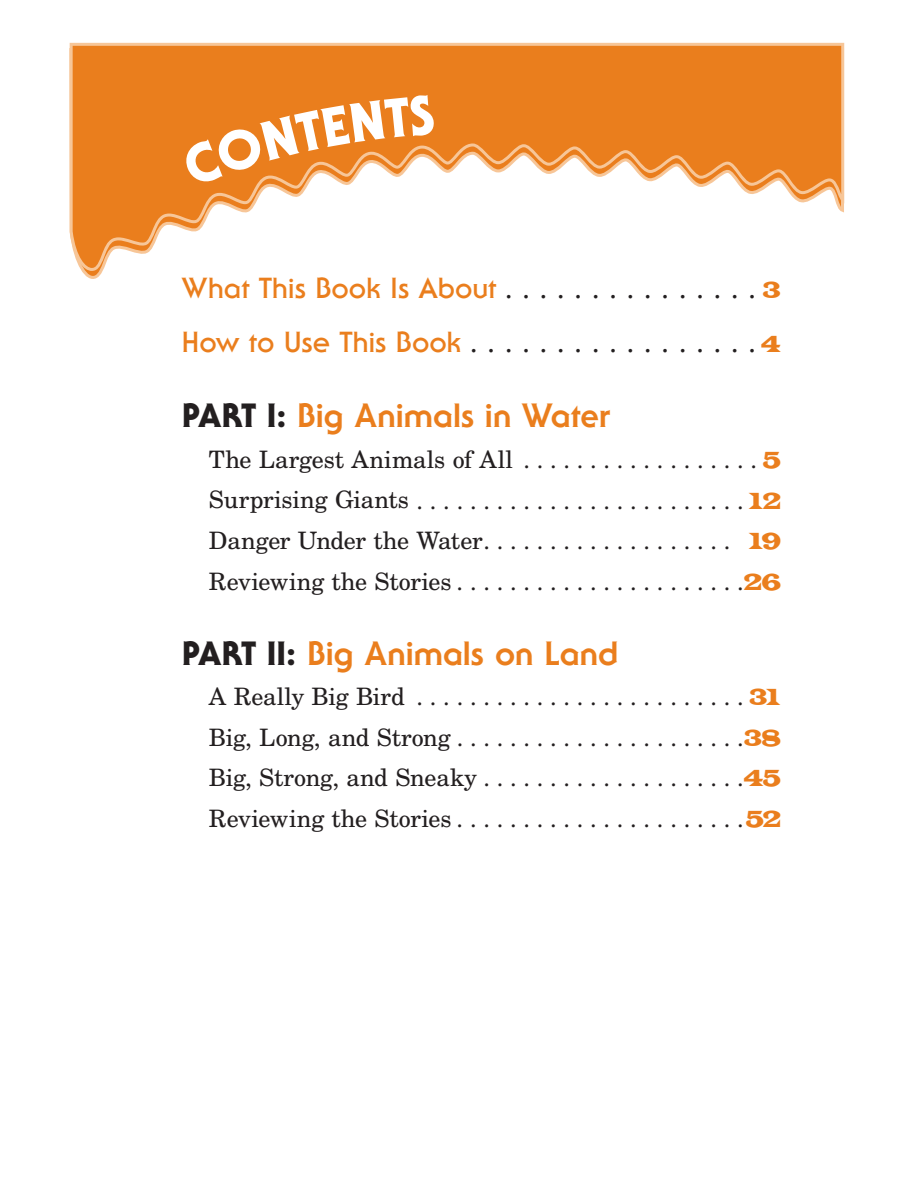
<style>
.page{position:relative;width:912px;height:1189px;background:#fff}
.page>*{position:absolute;margin:0;border:0;box-sizing:border-box;transform-origin:0 0}
.TOC_Part{font:800 33px "Serif Gothic";letter-spacing:.01em;color:#ea7e1d}
.TOC_What_How{font:700 28.5px "Serif Gothic";color:#ea7e1d}
.TOC_Story_Title{font:24px "Century Sch L Roma";letter-spacing:-.005em;color:#231f20}
.s1{color:#231f20}
.s2{font-family:"Indubitably";font-weight:400;font-size:24px}
.s3{font-family:"Indubitably";color:#ea7e1d}
</style>
<div class="page">
<svg style="left:70px;top:43px;width:774px;height:228px;fill:#ea7e1d"></svg>
<svg style="left:180px;top:95px;width:254px;height:92px"></svg>
<p class="TOC_What_How" style="left:182px;top:272px;width:600px">What This Book Is About <span class="s1">. . . . . . . . . . . . . .</span> <span class="s2">3</span></p>
<p class="TOC_What_How" style="left:182px;top:326px;width:600px">How to Use This Book <span class="s1">. . . . . . . . . . . . . . . .</span> <span class="s2">4</span></p>
<p class="TOC_Part" style="left:182px;top:395px;width:429px"><span class="s1">PART I:</span> Big Animals in Water</p>
<p class="TOC_Story_Title" style="left:209px;top:444px;width:573px">The Largest Animals of All . . . . . . . . . . . . . . . . . <span class="s3">5</span></p>
<p class="TOC_Story_Title" style="left:209px;top:485px;width:573px">Surprising Giants ........................ <span class="s3">12</span></p>
<p class="TOC_Story_Title" style="left:209px;top:525px;width:573px">Danger Under the Water . . . . . . . . . . . . . . . . . . . <span class="s3">19</span></p>
<p class="TOC_Story_Title" style="left:209px;top:566px;width:573px">Reviewing the Stories . . . . . . . . . . . . . . . . . . . . . <span class="s3">26</span></p>
<p class="TOC_Part" style="left:182px;top:632px;width:437px"><span class="s1">PART II:</span> Big Animals on Land</p>
<p class="TOC_Story_Title" style="left:209px;top:681px;width:573px">A Really Big Bird ........................ <span class="s3">31</span></p>
<p class="TOC_Story_Title" style="left:209px;top:722px;width:573px">Big, Long, and Strong . . . . . . . . . . . . . . . . . . . . . <span class="s3">38</span></p>
<p class="TOC_Story_Title" style="left:209px;top:762px;width:573px">Big, Strong, and Sneaky . . . . . . . . . . . . . . . . . . . <span class="s3">45</span></p>
<p class="TOC_Story_Title" style="left:209px;top:803px;width:573px">Reviewing the Stories . . . . . . . . . . . . . . . . . . . . . <span class="s3">52</span></p>
</div>
